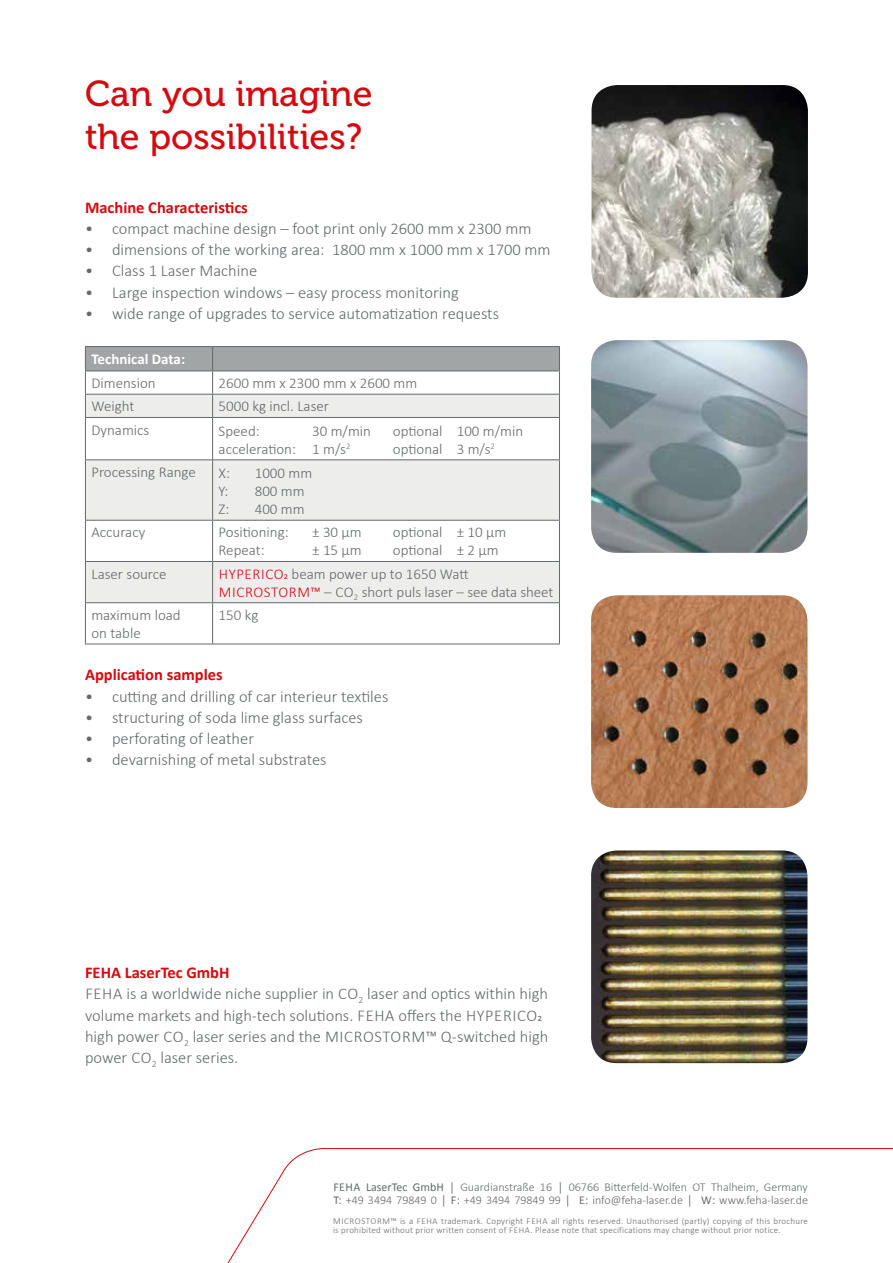
<style>
.page{position:relative;width:893px;height:1263px;background:#fff}
.page>*{position:absolute;margin:0;border:0;box-sizing:border-box;transform-origin:0 0}
.t1{font:36px/42.5px "Museo 500";color:#d40a11}
.t2{font:300 16.5px/21.3px "Calibri";color:#64686a}
.t3{font:700 16.5px "Calibri";color:#d40a11}
.t4{font:300 15px/18px "Calibri";color:#64686a}
.t5{font:700 15px "Calibri";color:#fff}
.t6{font:300 12px/13.6px "Calibri";color:#64686a}
.t7{font:300 9px/9px "Calibri";letter-spacing:.025em;color:#64686a}
.s1{color:#d40a11}
.s2{font-weight:700;color:#d40a11}
.s3{font-weight:400}
</style>
<div class="page">
<svg style="left:227px;top:1148px;width:666px;height:115px"></svg>
<img style="left:592px;top:85px;width:216px;height:213px">
<svg style="left:86px;top:418px;width:473px;height:184px;fill:#ededec"></svg>
<hr style="left:85px;top:346px;width:128px;height:1px;background:#64686a">
<hr style="left:213px;top:346px;width:347px;height:1px;background:#64686a">
<svg style="left:85px;top:347px;width:475px;height:70px"></svg>
<hr style="left:85px;top:418px;width:1px;height:41px;background:#64686a">
<hr style="left:85px;top:417px;width:128px;height:1px;background:#64686a">
<hr style="left:213px;top:417px;width:347px;height:1px;background:#64686a">
<hr style="left:212px;top:418px;width:1px;height:41px;background:#64686a">
<hr style="left:559px;top:418px;width:1px;height:41px;background:#64686a">
<hr style="left:85px;top:460px;width:1px;height:60px;background:#64686a">
<hr style="left:85px;top:459px;width:128px;height:1px;background:#64686a">
<hr style="left:213px;top:459px;width:347px;height:1px;background:#64686a">
<hr style="left:212px;top:460px;width:1px;height:60px;background:#64686a">
<hr style="left:559px;top:460px;width:1px;height:60px;background:#64686a">
<hr style="left:85px;top:521px;width:1px;height:40px;background:#64686a">
<hr style="left:85px;top:520px;width:128px;height:1px;background:#64686a">
<hr style="left:213px;top:520px;width:347px;height:1px;background:#64686a">
<hr style="left:212px;top:521px;width:1px;height:40px;background:#64686a">
<hr style="left:559px;top:521px;width:1px;height:40px;background:#64686a">
<hr style="left:85px;top:562px;width:1px;height:40px;background:#64686a">
<hr style="left:85px;top:561px;width:128px;height:1px;background:#64686a">
<hr style="left:213px;top:561px;width:347px;height:1px;background:#64686a">
<hr style="left:212px;top:562px;width:1px;height:40px;background:#64686a">
<hr style="left:559px;top:562px;width:1px;height:40px;background:#64686a">
<hr style="left:85px;top:603px;width:1px;height:41px;background:#64686a">
<hr style="left:85px;top:602px;width:128px;height:1px;background:#64686a">
<hr style="left:213px;top:602px;width:347px;height:1px;background:#64686a">
<hr style="left:212px;top:603px;width:1px;height:41px;background:#64686a">
<hr style="left:559px;top:603px;width:1px;height:41px;background:#64686a">
<hr style="left:85px;top:644px;width:128px;height:1px;background:#64686a">
<hr style="left:213px;top:644px;width:347px;height:1px;background:#64686a">
<img style="left:591px;top:340px;width:216px;height:213px">
<img style="left:591px;top:595px;width:216px;height:213px">
<img style="left:591px;top:850px;width:216px;height:213px">
<h1 class="t1" style="left:85px;top:73px;width:289px">Can you imagine the possibilities?</h1>
<p class="t3" style="left:85px;top:197px;width:164px">Machine Characteristics</p>
<p class="t2" style="left:85px;top:217px;width:448px">• compact machine design – foot print only 2600 mm x 2300 mm</p>
<p class="t2" style="left:85px;top:238px;width:467px">• dimensions of the working area: 1800 mm x 1000 mm x 1700 mm</p>
<p class="t2" style="left:85px;top:259px;width:174px">• Class 1 Laser Machine</p>
<p class="t2" style="left:85px;top:281px;width:375px">• Large inspection windows – easy process monitoring</p>
<p class="t2" style="left:85px;top:302px;width:416px">• wide range of upgrades to service automatization requests</p>
<p class="t5" style="left:91px;top:349px;width:95px">Technical Data:</p>
<p class="t4" style="left:91px;top:373px;width:66px">Dimension</p>
<p class="t4" style="left:219px;top:373px;width:200px">2600 mm x 2300 mm x 2600 mm</p>
<p class="t4" style="left:91px;top:397px;width:44px">Weight</p>
<p class="t4" style="left:219px;top:397px;width:112px">5000 kg incl. Laser</p>
<p class="t4" style="left:91px;top:420px;width:59px">Dynamics</p>
<p class="t4" style="left:219px;top:421px;width:43px">Speed:</p>
<p class="t4" style="left:312px;top:421px;width:60px">30 m/min</p>
<p class="t4" style="left:393px;top:421px;width:132px">optional 100 m/min</p>
<p class="t4" style="left:219px;top:439px;width:133px">acceleration: 1 m/s<sup>2</sup></p>
<p class="t4" style="left:393px;top:439px;width:104px">optional 3 m/s<sup>2</sup></p>
<p class="t4" style="left:91px;top:462px;width:106px">Processing Range</p>
<p class="t4" style="left:219px;top:463px;width:13px">X:</p>
<p class="t4" style="left:255px;top:463px;width:59px">1000 mm</p>
<p class="t4" style="left:219px;top:481px;width:11px">Y:</p>
<p class="t4" style="left:255px;top:481px;width:51px">800 mm</p>
<p class="t4" style="left:219px;top:499px;width:12px">Z:</p>
<p class="t4" style="left:255px;top:499px;width:51px">400 mm</p>
<p class="t4" style="left:91px;top:523px;width:55px">Accuracy</p>
<p class="t4" style="left:219px;top:523px;width:72px">Positioning:</p>
<p class="t4" style="left:312px;top:523px;width:51px">± 30 µm</p>
<p class="t4" style="left:393px;top:523px;width:115px">optional ± 10 µm</p>
<p class="t4" style="left:219px;top:541px;width:48px">Repeat:</p>
<p class="t4" style="left:312px;top:541px;width:51px">± 15 µm</p>
<p class="t4" style="left:393px;top:541px;width:107px">optional ± 2 µm</p>
<p class="t4" style="left:91px;top:564px;width:77px">Laser source</p>
<p class="t4" style="left:219px;top:564px;width:336px"><span class="s1">HYPERICO2</span> beam power up to 1650 Watt<br><span class="s1">MICROSTORM™</span> – CO<sub>2</sub> short puls laser – see data sheet</p>
<p class="t4" style="left:91px;top:605px;width:91px">maximum load on table</p>
<p class="t4" style="left:219px;top:605px;width:41px">150 kg</p>
<p class="t3" style="left:85px;top:664px;width:139px">Application samples</p>
<p class="t2" style="left:85px;top:685px;width:305px">• cutting and drilling of car interieur textiles</p>
<p class="t2" style="left:85px;top:706px;width:279px">• structuring of soda lime glass surfaces</p>
<p class="t2" style="left:85px;top:727px;width:171px">• perforating of leather</p>
<p class="t2" style="left:85px;top:748px;width:243px">• devarnishing of metal substrates</p>
<p class="t2" style="left:85px;top:961px;width:465px"><span class="s2">FEHA LaserTec GmbH<br></span>FEHA is a worldwide niche supplier in CO<sub>2</sub> laser and optics within high volume markets and high-tech solutions. FEHA offers the HYPERICO2 high power CO<sub>2</sub> laser series and the MICROSTORM™ Q-switched high power CO<sub>2</sub> laser series.</p>
<p class="t6" style="left:333px;top:1179px;width:476px"><span class="s3">FEHA LaserTec GmbH │</span> Guardianstraße 16 <span class="s3">│</span> 06766 Bitterfeld-Wolfen OT Thalheim, Germany<br><span class="s3">T:</span> +49 3494 79849 0 <span class="s3">│ F:</span> +49 3494 79849 99 <span class="s3">│ E:</span> info@feha-laser.de <span class="s3">│ W:</span> www.feha-laser.de</p>
<p class="t7" style="left:333px;top:1216px;width:476px">MICROSTORM™ is a FEHA trademark. Copyright FEHA all rights reserved. Unauthorised (partly) copying of this brochure is prohibited without prior written consent of FEHA. Please note that specifications may change without prior notice.</p>
</div>
